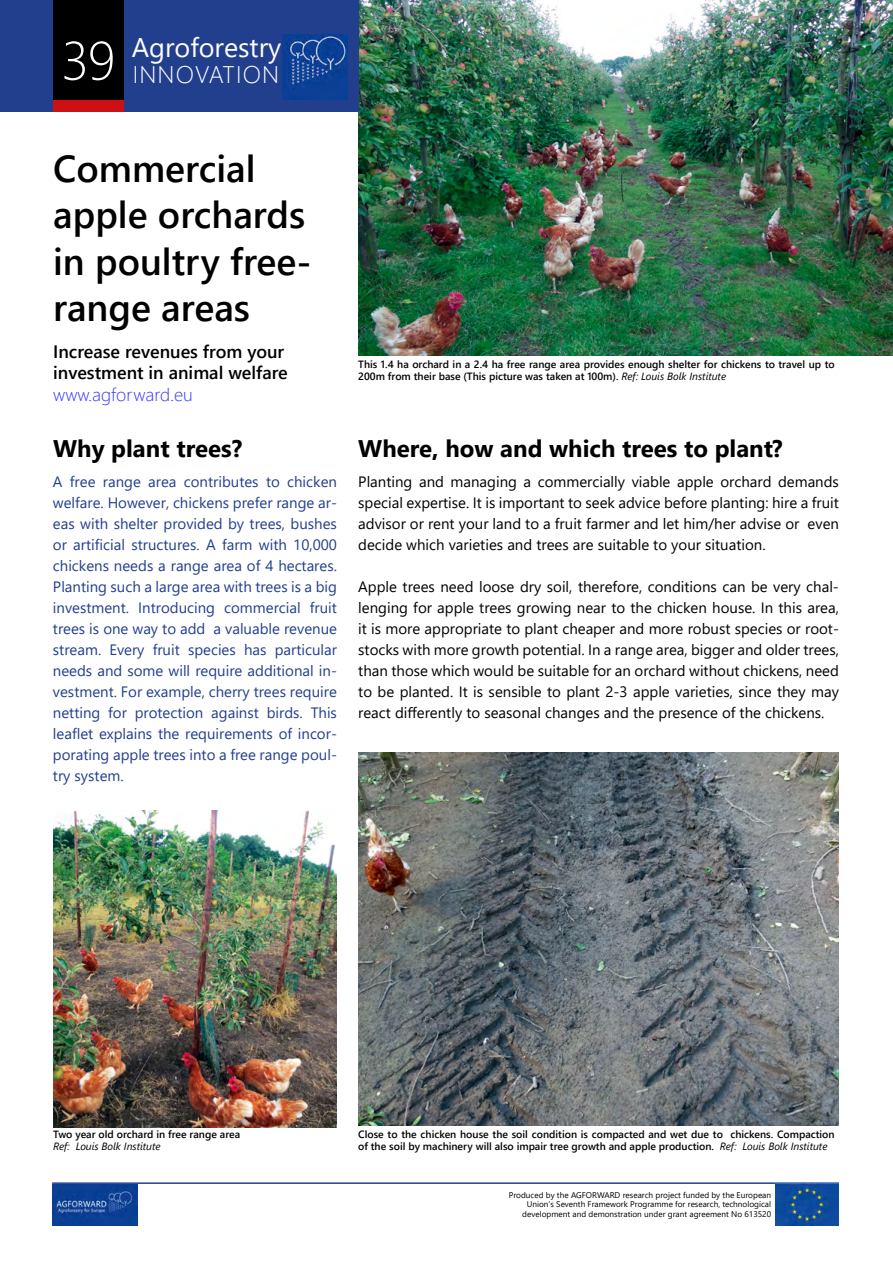
<style>
.page{position:relative;width:893px;height:1263px;background:#fff}
.page>*{position:absolute;margin:0;border:0;box-sizing:border-box;transform-origin:0 0}
.t1{font:300 61.5px "Segoe UI";color:#fff;scale:.88 1}
.t2{font:600 37.5px/46.5px "Segoe UI";color:#000}
.t3{font:33px "Segoe UI";letter-spacing:-.06em;color:#fff}
.t4{font:700 24px "Segoe UI";color:#000}
.t5{font:300 24px "Segoe UI";letter-spacing:.05em;color:#fff}
.t6{font:300 21px "Segoe UI";letter-spacing:.05em;color:#fff}
.t7{font:600 18px/21.6px "Segoe UI";color:#000}
.t8{font:300 18px "Segoe UI";color:#33f}
.t9{font:15px/21px "Segoe UI";color:#000;text-align:justify}
.t10{font:15px/21px "Segoe UI";color:#223f8e;text-align:justify}
.t11{font:600 10.5px/12px "Segoe UI";color:#000}
.t12{font:italic 10.5px "Segoe UI";color:#000}
.t13{font:8.25px/9.9px "Segoe UI";color:#000;text-align:right}
.s1{font-weight:400;font-style:italic}
</style>
<div class="page">
<hr style="left:52px;top:1182px;width:787px;height:2px;background:#223f8e">
<img style="left:52px;top:1184px;width:85px;height:42px">
<img style="left:775px;top:1183px;width:64px;height:43px">
<img style="left:53px;top:810px;width:284px;height:318px">
<img style="left:358px;top:753px;width:481px;height:372px">
<img style="left:358px;top:0;width:535px;height:356px">
<div style="left:0;top:0;width:358px;height:112px;background:#223f8e"></div>
<div style="left:53px;top:0;width:71px;height:110px;background:#000"></div>
<img style="left:283px;top:34px;width:65px;height:66px">
<div style="left:53px;top:100px;width:71px;height:12px;background:#cd1013"></div>
<h1 class="t1" style="left:61px;top:3px;width:63px">37<sub>39</sub></h1>
<h1 class="t1" style="left:87px;top:3px;width:34px">4</h1>
<h3 class="t6" style="left:132px;top:20px;width:123px">Agroforestry</h3>
<h3 class="t3" style="left:129px;top:37px;width:179px">INNOVATION</h3>
<h3 class="t5" style="left:133px;top:55px;width:148px">INNOVATION</h3>
<h2 class="t2" style="left:53px;top:145px;width:260px">Commercial apple orchards in poultry free&shy;range areas</h2>
<p class="t7" style="left:53px;top:340px;width:236px">Increase revenues from your investment in animal welfare</p>
<p class="t8" style="left:53px;top:380px;width:141px">www.agforward.eu</p>
<p class="t11" style="left:358px;top:358px;width:478px">This 1.4 ha orchard in a 2.4 ha free range area provides enough shelter for chickens to travel up to<br>200m from their base (This picture was taken at 100m). <span class="s1">Ref: Louis Bolk Institute</span></p>
<h3 class="t4" style="left:53px;top:429px;width:191px">Why plant trees?</h3>
<h3 class="t4" style="left:358px;top:429px;width:426px">Where, how and which trees to plant?</h3>
<p class="t10" style="left:53px;top:470px;width:286px">A free range area contributes to chicken welfare. However, chickens prefer range ar&shy;eas with shelter provided by trees, bushes or artificial structures. A farm with 10,000 chickens needs a range area of 4 hectares.<br>Planting such a large area with trees is a big investment. Introducing commercial fruit trees is one way to add a valuable revenue stream. Every fruit species has particular needs and some will require additional in&shy;vestment. For example, cherry trees require netting for protection against birds. This leaflet explains the requirements of incor&shy;porating apple trees into a free range poul&shy;try system.</p>
<p class="t9" style="left:358px;top:470px;width:482px">Planting and managing a commercially viable apple orchard demands special expertise. It is important to seek advice before planting: hire a fruit advisor or rent your land to a fruit farmer and let him/her advise or even decide which varieties and trees are suitable to your situation.</p>
<p class="t9" style="left:358px;top:575px;width:482px">Apple trees need loose dry soil, therefore, conditions can be very chal&shy;lenging for apple trees growing near to the chicken house. In this area, it is more appropriate to plant cheaper and more robust species or root&shy;stocks with more growth potential. In a range area, bigger and older trees, than those which would be suitable for an orchard without chickens, need to be planted. It is sensible to plant 2-3 apple varieties, since they may react differently to seasonal changes and the presence of the chickens.</p>
<p class="t11" style="left:53px;top:1128px;width:189px">Two year old orchard in free range area</p>
<p class="t12" style="left:53px;top:1139px;width:109px">Ref: Louis Bolk Institute</p>
<p class="t11" style="left:358px;top:1128px;width:478px">Close to the chicken house the soil condition is compacted and wet due to chickens. Compaction of the soil by machinery will also impair tree growth and apple production. <span class="s1">Ref: Louis Bolk Institute</span></p>
<p class="t13" style="left:509px;top:1189px;width:264px">Produced by the AGFORWARD research project funded by the European<br>Union’s Seventh Framework Programme for research, technological development and demonstration under grant agreement No 613520</p>
</div>
